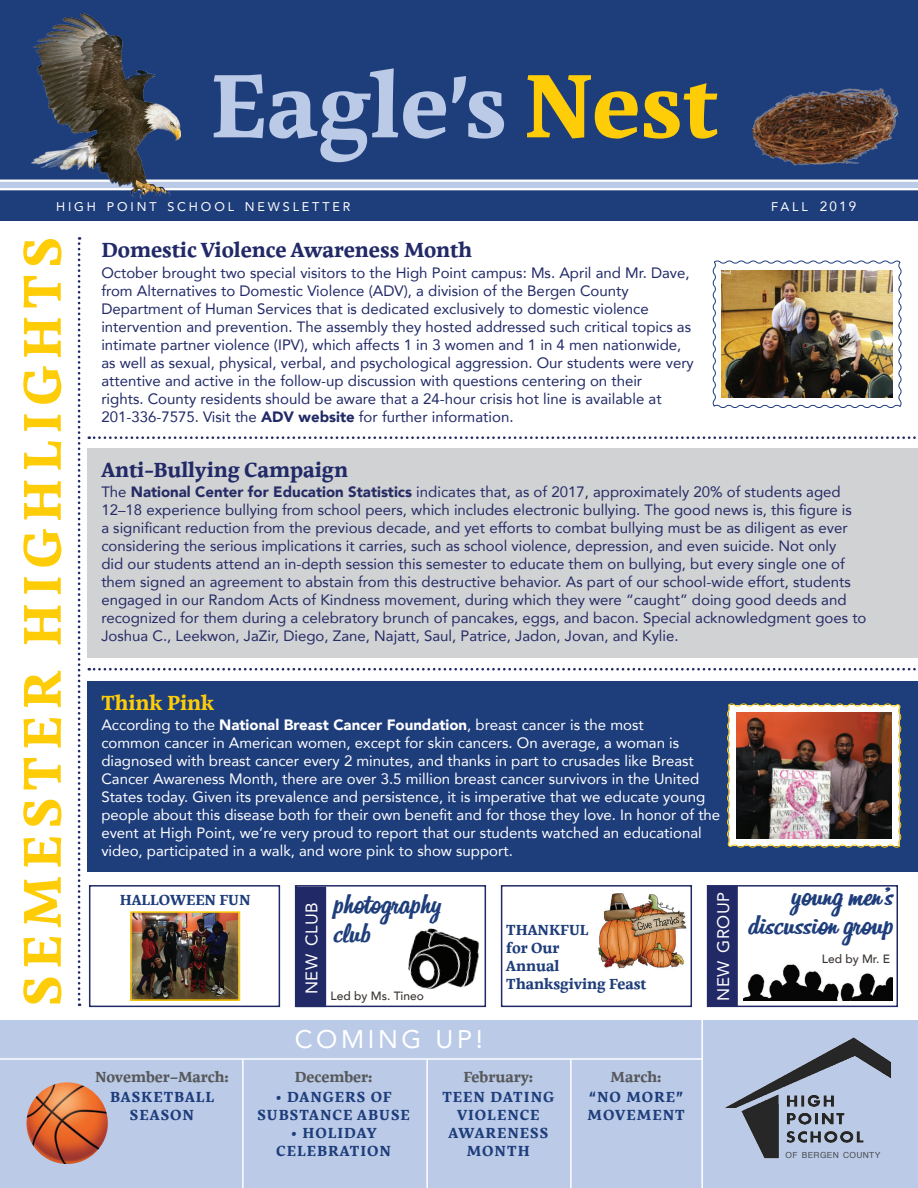
<style>
.page{position:relative;width:918px;height:1188px;background:#fff}
.page>*{position:absolute;margin:0;border:0;box-sizing:border-box;transform-origin:0 0}
.t1{font:700 91.5px "Cardamon Pro";color:#bacae7}
.t2{font:700 54px "Cardamon Pro";letter-spacing:.13em;color:#fecd08}
.t3{font:italic 700 28.5px/28.5px "Billabong";color:#1e3d7b}
.t4{font:25.5px "Avenir";letter-spacing:.14em;color:#fff}
.t5{font:700 21px "Cardamon Pro";color:#212a67}
.t6{font:700 21px "Cardamon Pro";color:#fecd08}
.t7{font:16.8px "Avenir";letter-spacing:.03em;color:#fff}
.t8{font:15px/18px "Avenir";color:#252b65}
.t9{font:15px/18px "Avenir";color:#212a67}
.t10{font:15px/18px "Avenir";color:#fff}
.t11{font:700 15px/18px "Cardamon Pro";letter-spacing:.06em;color:#1e3d7b;text-align:center}
.t12{font:700 15px/18px "Cardamon Pro";color:#1e3d7b}
.t13{font:700 15px "Cardamon Pro";color:#57585a}
.t14{font:12.6px "Avenir";letter-spacing:.23em;color:#fff}
.t15{font:500 12px "Avenir";color:#3b3532}
.t16{font:8.4px "Helvetica";letter-spacing:.045em;color:#4b4c4d}
.s1{font-size:78px}
.s2{color:#fecd08}
.s3{font-size:13.5px}
.s4{font-weight:900}
</style>
<div class="page">
<div style="left:87px;top:448px;width:831px;height:210px;background:#d1d2d4"></div>
<div style="left:0;top:0;width:918px;height:221px;background:#1e3d7b"></div>
<div style="left:87px;top:681px;width:831px;height:191px;background:#1e3d7b"></div>
<svg style="left:0;top:180px;width:918px;height:10px;background:#d1dcef"></svg>
<div style="left:0;top:1021px;width:918px;height:167px;background:#bacae7"></div>
<img style="left:31px;top:14px;width:149px;height:184px">
<img style="left:748px;top:88px;width:157px;height:94px">
<svg style="left:712px;top:260px;width:190px;height:148px"></svg>
<img style="left:722px;top:271px;width:170px;height:127px">
<svg style="left:89px;top:436px;width:827px;height:3px"></svg>
<img style="left:725px;top:1037px;width:167px;height:122px">
<div style="left:786px;top:1144px;width:113px;height:17px;background:#bacae7"></div>
<svg style="left:78px;top:237px;width:2px;height:769px"></svg>
<div style="left:89px;top:885px;width:191px;height:122px;border:2px solid #212a67"></div>
<div style="left:501px;top:885px;width:191px;height:122px;border:2px solid #212a67"></div>
<svg style="left:89px;top:668px;width:827px;height:3px"></svg>
<svg style="left:727px;top:703px;width:175px;height:145px;background:#d6d1c3"></svg>
<img style="left:736px;top:713px;width:156px;height:125px">
<img style="left:26px;top:1082px;width:82px;height:82px;border-radius:41px">
<hr style="left:242px;top:1060px;width:2px;height:128px;background:#fff">
<hr style="left:426px;top:1060px;width:2px;height:128px;background:#fff">
<hr style="left:570px;top:1060px;width:2px;height:128px;background:#fff">
<hr style="left:0;top:1058px;width:703px;height:2px;background:#fff">
<hr style="left:701px;top:1017px;width:2px;height:171px;background:#fff">
<img style="left:408px;top:920px;width:79px;height:83px">
<img style="left:598px;top:893px;width:89px;height:76px">
<img style="left:133px;top:914px;width:104px;height:84px">
<div style="left:130px;top:911px;width:110px;height:90px;border:2px solid #fecd08"></div>
<div style="left:295px;top:885px;width:191px;height:122px;border:2px solid #212a67"></div>
<div style="left:296px;top:887px;width:30px;height:120px;background:#212a67"></div>
<div style="left:707px;top:885px;width:191px;height:122px;border:2px solid #212a67"></div>
<div style="left:708px;top:886px;width:30px;height:120px;background:#212a67;border:3px solid #212a67"></div>
<img style="left:743px;top:964px;width:149px;height:37px">
<h1 class="t1" style="left:210px;top:47px;width:509px">Eagle<span class="s1">’</span>s <span class="s2">Nest</span></h1>
<p class="t14" style="left:56px;top:196px;width:296px">HIGH POINT SCHOOL NEWSLETTER</p>
<p class="t14" style="left:771px;top:196px;width:87px">FALL <span class="s3">2019</span></p>
<h2 class="t2" style="left:7px;top:1006px;width:771px;rotate:-90deg">SEMESTER HIGHLIGHTS</h2>
<h3 class="t5" style="left:101px;top:237px;width:372px">Domestic Violence Awareness Month</h3>
<p class="t9" style="left:101px;top:263px;width:594px">October brought two special visitors to the High Point campus: Ms. April and Mr. Dave, from Alternatives to Domestic Violence (ADV), a division of the Bergen County Department of Human Services that is dedicated exclusively to domestic violence intervention and prevention. The assembly they hosted addressed such critical topics as intimate partner violence (IPV), which affects 1 in 3 women and 1 in 4 men nationwide, as well as sexual, physical, verbal, and psychological aggression. Our students were very attentive and active in the follow-up discussion with questions centering on their<br>rights. County residents should be aware that a 24-hour crisis hot line is available at 201-336-7575. Visit the <span class="s4">ADV website</span> for further information.</p>
<h3 class="t5" style="left:101px;top:456px;width:248px">Anti-Bullying Campaign</h3>
<p class="t8" style="left:101px;top:483px;width:767px">The <span class="s4">National Center for Education Statistics</span> indicates that, as of 2017, approximately 20% of students aged 12–18 experience bullying from school peers, which includes electronic bullying. The good news is, this figure is<br>a significant reduction from the previous decade, and yet efforts to combat bullying must be as diligent as ever considering the serious implications it carries, such as school violence, depression, and even suicide. Not only<br>did our students attend an in-depth session this semester to educate them on bullying, but every single one of them signed an agreement to abstain from this destructive behavior. As part of our school-wide effort, students engaged in our Random Acts of Kindness movement, during which they were “caught” doing good deeds and recognized for them during a celebratory brunch of pancakes, eggs, and bacon. Special acknowledgment goes to Joshua C., Leekwon, JaZir, Diego, Zane, Najatt, Saul, Patrice, Jadon, Jovan, and Kylie.</p>
<h3 class="t6" style="left:101px;top:689px;width:114px">Think Pink</h3>
<p class="t10" style="left:101px;top:715px;width:620px">According to the <span class="s4">National Breast Cancer Foundation</span>, breast cancer is the most<br>common cancer in American women, except for skin cancers. On average, a woman is diagnosed with breast cancer every 2 minutes, and thanks in part to crusades like Breast Cancer Awareness Month, there are over 3.5 million breast cancer survivors in the United States today. Given its prevalence and persistence, it is imperative that we educate young people about this disease both for their own benefit and for those they love. In honor of the event at High Point, we’re very proud to report that our students watched an educational video, participated in a walk, and wore pink to show support.</p>
<p class="t7" style="left:298px;top:994px;width:93px;rotate:-90deg">NEW CLUB</p>
<p class="t7" style="left:710px;top:1001px;width:110px;rotate:-90deg">NEW GROUP</p>
<p class="t12" style="left:120px;top:890px;width:132px">HALLOWEEN FUN</p>
<h3 class="t3" style="left:333px;top:889px;width:109px">photography club</h3>
<p class="t12" style="left:506px;top:921px;width:142px">THANKFUL<br>for Our<br>Annual<br>Thanksgiving Feast</p>
<p class="t15" style="left:331px;top:985px;width:95px">Led by Ms. Tineo</p>
<p class="t13" style="left:95px;top:1067px;width:135px">November–March:</p>
<p class="t11" style="left:110px;top:1088px;width:106px">BASKETBALL<br>SEASON</p>
<h3 class="t4" style="left:295px;top:1019px;width:190px">COMING UP!</h3>
<p class="t13" style="left:295px;top:1067px;width:79px">December:</p>
<p class="t11" style="left:257px;top:1088px;width:154px">• DANGERS OF<br>SUBSTANCE ABUSE</p>
<p class="t11" style="left:276px;top:1124px;width:116px">• HOLIDAY<br>CELEBRATION</p>
<p class="t13" style="left:463px;top:1067px;width:71px">February:</p>
<p class="t11" style="left:442px;top:1088px;width:113px">TEEN DATING<br>VIOLENCE<br>AWARENESS<br>MONTH</p>
<p class="t13" style="left:611px;top:1067px;width:52px">March:</p>
<p class="t11" style="left:588px;top:1088px;width:99px;text-align:left">“NO MORE”<br>MOVEMENT</p>
<h3 class="t3" style="left:747px;top:881px;width:147px;text-align:right">young men’s discussion group</h3>
<p class="t15" style="left:822px;top:948px;width:70px">Led by Mr. E</p>
<p class="t16" style="left:786px;top:1148px;width:96px">OF BERGEN COUNTY</p>
</div>
